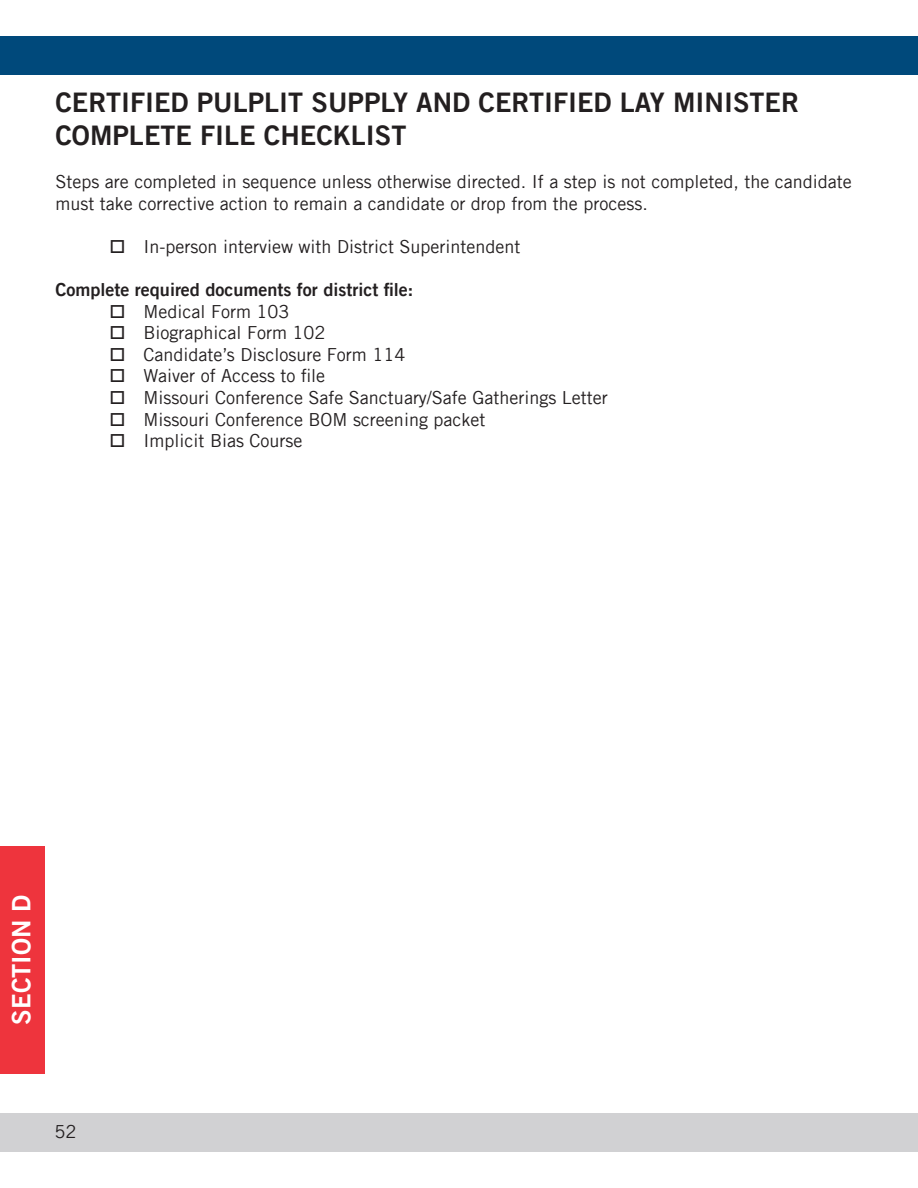
<style>
.page{position:relative;width:918px;height:1188px;background:#fff}
.page>*{position:absolute;margin:0;border:0;box-sizing:border-box;transform-origin:0 0}
.Section_Header{font:27px/32.4px "Trade Gothic LT Pro Bd 2";color:#231f20}
.t1{font:25.5px "Trade Gothic LT Pro Bd 2";color:#fff}
.Body_Text{font:18px/21.6px "Trade Gothic LT";color:#231f20}
.Body_Text-2{font:18px "Trade Gothic LT Pro Bd 2";color:#231f20}
.t2{font:18px "Trade Gothic LT Pro";color:#231f20}
</style>
<div class="page">
<div style="left:0;top:36px;width:918px;height:38px;background:#00497b"></div>
<div style="left:0;top:1114px;width:918px;height:38px;background:#d1d1d3"></div>
<div style="left:0;top:846px;width:45px;height:227px;background:#ee343d"></div>
<p class="Section_Header" style="left:56px;top:86px;width:745px">CERTIFIED PULPLIT SUPPLY AND CERTIFIED LAY MINISTER<br>COMPLETE FILE CHECKLIST</p>
<p class="Body_Text" style="left:56px;top:171px;width:798px">Steps are completed in sequence unless otherwise directed. If a step is not completed, the candidate must take corrective action to remain a candidate or drop from the process.</p>
<p class="Body_Text" style="left:110px;top:235px;width:413px">□ In-person interview with District Superintendent</p>
<p class="Body_Text-2" style="left:56px;top:278px;width:359px">Complete required documents for district file:</p>
<p class="Body_Text" style="left:110px;top:300px;width:182px">□ Medical Form 103</p>
<p class="Body_Text" style="left:110px;top:322px;width:218px">□ Biographical Form 102</p>
<p class="Body_Text" style="left:110px;top:343px;width:297px">□ Candidate’s Disclosure Form 114</p>
<p class="Body_Text" style="left:110px;top:365px;width:217px">□ Waiver of Access to file</p>
<p class="Body_Text" style="left:110px;top:387px;width:500px">□ Missouri Conference Safe Sanctuary/Safe Gatherings Letter</p>
<p class="Body_Text" style="left:110px;top:408px;width:378px">□ Missouri Conference BOM screening packet</p>
<p class="Body_Text" style="left:110px;top:430px;width:195px">□ Implicit Bias Course</p>
<h2 class="t1" style="left:6px;top:1025px;width:131px;rotate:-90deg">SECTION D</h2>
<p class="t2" style="left:54px;top:1121px;width:23px">52</p>
</div>
